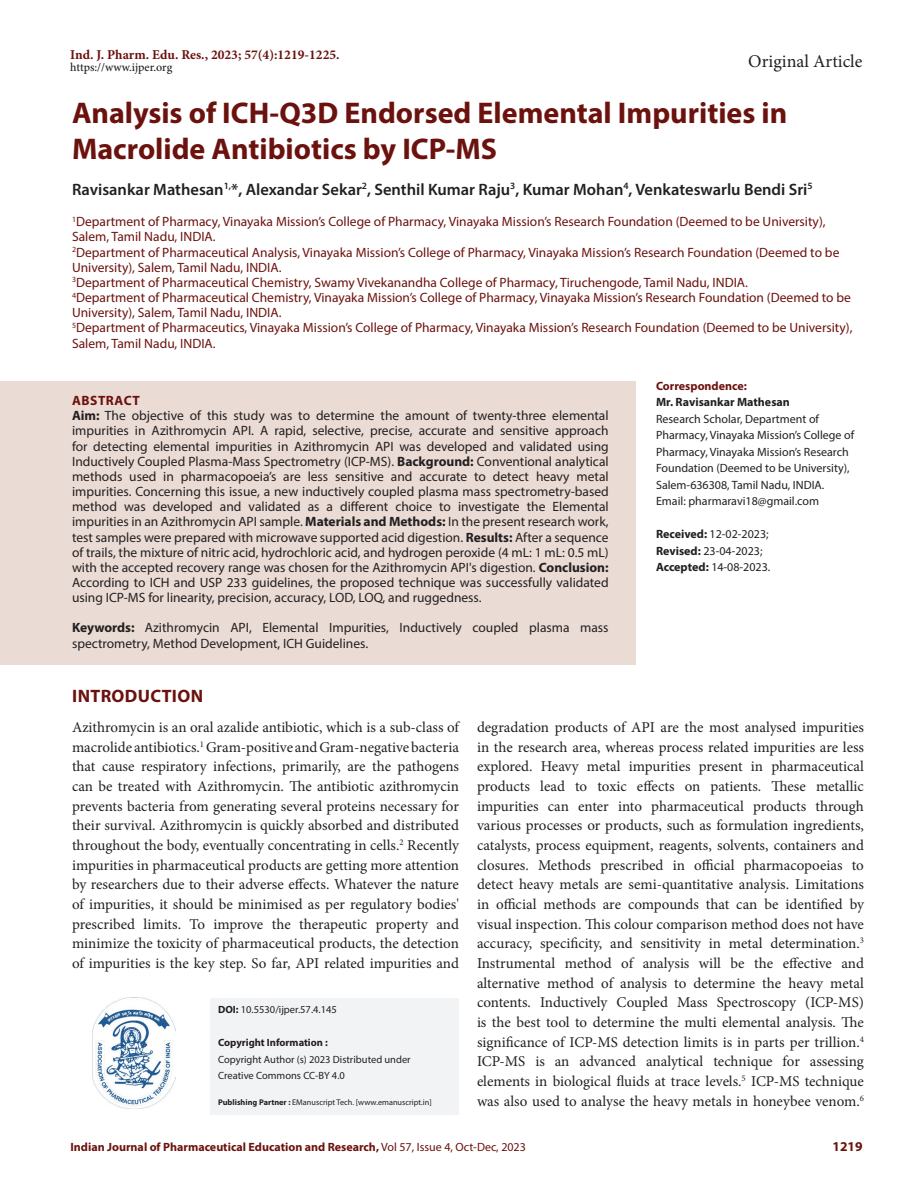
<style>
.page{position:relative;width:918px;height:1188px;background:#fff}
.page>*{position:absolute;margin:0;border:0;box-sizing:border-box;transform-origin:0 0}
.Art_Title{font:700 30px/36.2px "Myriad Pro";color:#6c120e}
.t1{font:18px "Minion Pro";color:#231f20}
.Intro_head{font:700 18px "Myriad Pro";letter-spacing:.02em;color:#6c120e}
.Author_Names{font:600 16.5px "Myriad Pro";color:#231f20}
.Body_text__FO{font:15px/19.6px "Minion Pro";color:#231f20;text-align:justify}
.Abstract_TXT{font:13.5px/15.1px "Myriad Pro";color:#231f20;text-align:justify}
.Author_Affiliations{font:13.5px/15.1px "Myriad Pro";color:#6c120e}
.KY{font:13.5px/15.1px "Myriad Pro";color:#231f20}
.t2{font:700 13.5px "Minion Pro";color:#6c120e}
.ABS_Heading{font:700 13.5px "Myriad Pro";letter-spacing:.04em;color:#6c120e}
.Correspondence_AU_Af{font:12px/16.5px "Myriad Pro";color:#231f20}
.Correspondence_AU_Af-2{font:700 12px "Myriad Pro";color:#6c120e}
.Journal_Dates{font:12px/16.5px "Myriad Pro";color:#231f20}
.t3{font:500 12px "Minion Pro";letter-spacing:-.01em;color:#231f20}
.Correspondence_AU_Af-3{font:700 12px "Myriad Pro";color:#231f20}
.t4{font:10.5px/16.5px "Myriad Pro";color:#231f20}
.t5{font:700 10.5px "Myriad Pro";color:#231f20}
.t6{font:8.25px "Myriad Pro";color:#231f20}
.s1{font-weight:700}
.s2{font-weight:400}
</style>
<div class="page">
<div style="left:211px;top:998px;width:248px;height:36px;background:#f2f3f4"></div>
<div style="left:211px;top:1031px;width:248px;height:26px;background:#f2f3f4"></div>
<div style="left:211px;top:1048px;width:248px;height:25px;background:#f2f3f4"></div>
<div style="left:211px;top:1064px;width:248px;height:26px;background:#f2f3f4"></div>
<div style="left:211px;top:1084px;width:248px;height:30px;background:#f2f3f4"></div>
<img style="left:92px;top:998px;width:83px;height:110px">
<div style="left:0;top:381px;width:636px;height:41px;background:#eadbd4"></div>
<div style="left:0;top:397px;width:636px;height:222px;background:#eadbd4"></div>
<div style="left:0;top:609px;width:636px;height:55px;background:#eadbd4"></div>
<p class="t2" style="left:70px;top:45px;width:271px">Ind. J. Pharm. Edu. Res., 2023; 57(4):1219-1225.</p>
<p class="t3" style="left:70px;top:59px;width:104px">https://www.ijper.org</p>
<p class="t1" style="left:748px;top:49px;width:116px">Original Article</p>
<p class="Art_Title" style="left:72px;top:94px;width:717px">Analysis of ICH-Q3D Endorsed Elemental Impurities in<br>Macrolide Antibiotics by ICP-MS</p>
<p class="Author_Names" style="left:72px;top:179px;width:742px">Ravisankar Mathesan<sup>1,</sup>*, Alexandar Sekar<sup>2</sup>, Senthil Kumar Raju<sup>3</sup>, Kumar Mohan<sup>4</sup>, Venkateswarlu Bendi Sri<sup>5</sup></p>
<p class="Author_Affiliations" style="left:72px;top:214px;width:755px"><sup>1</sup>Department of Pharmacy, Vinayaka Mission’s College of Pharmacy, Vinayaka Mission’s Research Foundation (Deemed to be University),<br>Salem, Tamil Nadu, INDIA.</p>
<p class="Author_Affiliations" style="left:72px;top:244px;width:769px"><sup>2</sup>Department of Pharmaceutical Analysis, Vinayaka Mission’s College of Pharmacy, Vinayaka Mission’s Research Foundation (Deemed to be<br>University), Salem, Tamil Nadu, INDIA.</p>
<p class="Author_Affiliations" style="left:72px;top:275px;width:677px"><sup>3</sup>Department of Pharmaceutical Chemistry, Swamy Vivekanandha College of Pharmacy, Tiruchengode, Tamil Nadu, INDIA.</p>
<p class="Author_Affiliations" style="left:72px;top:290px;width:780px"><sup>4</sup>Department of Pharmaceutical Chemistry, Vinayaka Mission’s College of Pharmacy, Vinayaka Mission’s Research Foundation (Deemed to be<br>University), Salem, Tamil Nadu, INDIA.</p>
<p class="Author_Affiliations" style="left:72px;top:320px;width:782px"><sup>5</sup>Department of Pharmaceutics, Vinayaka Mission’s College of Pharmacy, Vinayaka Mission’s Research Foundation (Deemed to be University),<br>Salem, Tamil Nadu, INDIA.</p>
<p class="Correspondence_AU_Af-2" style="left:656px;top:378px;width:92px">Correspondence:</p>
<p class="Correspondence_AU_Af-3" style="left:656px;top:394px;width:135px">Mr. Ravisankar Mathesan</p>
<p class="Correspondence_AU_Af" style="left:656px;top:410px;width:200px">Research Scholar, Department of Pharmacy, Vinayaka Mission’s College of Pharmacy, Vinayaka Mission’s Research Foundation (Deemed to be University), Salem-636308, Tamil Nadu, INDIA.</p>
<p class="Correspondence_AU_Af" style="left:656px;top:493px;width:165px">Email: pharmaravi18@gmail.com</p>
<p class="ABS_Heading" style="left:72px;top:392px;width:69px">ABSTRACT</p>
<p class="Abstract_TXT" style="left:72px;top:408px;width:538px"><span class="s1">Aim:</span> The objective of this study was to determine the amount of twenty-three elemental impurities in Azithromycin API. A rapid, selective, precise, accurate and sensitive approach for detecting elemental impurities in Azithromycin API was developed and validated using Inductively Coupled Plasma-Mass Spectrometry (ICP-MS). <span class="s1">Background:</span> Conventional analytical methods used in pharmacopoeia’s are less sensitive and accurate to detect heavy metal impurities. Concerning this issue, a new inductively coupled plasma mass spectrometry-based method was developed and validated as a different choice to investigate the Elemental impurities in an Azithromycin API sample. <span class="s1">Materials and Methods:</span> In the present research work, test samples were prepared with microwave supported acid digestion. <span class="s1">Results:</span> After a sequence of trails, the mixture of nitric acid, hydrochloric acid, and hydrogen peroxide (4 mL: 1 mL: 0.5 mL) with the accepted recovery range was chosen for the Azithromycin API's digestion. <span class="s1">Conclusion:<br></span>According to ICH and USP 233 guidelines, the proposed technique was successfully validated using ICP-MS for linearity, precision, accuracy, LOD, LOQ, and ruggedness.</p>
<p class="KY" style="left:72px;top:620px;width:538px"><span class="s1">Keywords:</span> Azithromycin API, Elemental Impurities, Inductively coupled plasma mass spectrometry, Method Development, ICH Guidelines.</p>
<p class="Intro_head" style="left:72px;top:684px;width:132px">INTRODUCTION</p>
<p class="Body_text__FO" style="left:72px;top:717px;width:389px">Azithromycin is an oral azalide antibiotic, which is a sub-class of macrolide antibiotics.<sup>1</sup> Gram-positive and Gram-negative bacteria that cause respiratory infections, primarily, are the pathogens can be treated with Azithromycin. The antibiotic azithromycin prevents bacteria from generating several proteins necessary for their survival. Azithromycin is quickly absorbed and distributed throughout the body, eventually concentrating in cells.<sup>2</sup> Recently impurities in pharmaceutical products are getting more attention by researchers due to their adverse effects. Whatever the nature of impurities, it should be minimised as per regulatory bodies' prescribed limits. To improve the therapeutic property and minimize the toxicity of pharmaceutical products, the detection of impurities is the key step. So far, API related impurities and</p>
<p class="Body_text__FO" style="left:477px;top:717px;width:389px">degradation products of API are the most analysed impurities in the research area, whereas process related impurities are less explored. Heavy metal impurities present in pharmaceutical products lead to toxic effects on patients. These metallic impurities can enter into pharmaceutical products through various processes or products, such as formulation ingredients, catalysts, process equipment, reagents, solvents, containers and closures. Methods prescribed in official pharmacopoeias to detect heavy metals are semi-quantitative analysis. Limitations in official methods are compounds that can be identified by visual inspection. This colour comparison method does not have accuracy, specificity, and sensitivity in metal determination.<sup>3<br></sup>Instrumental method of analysis will be the effective and alternative method of analysis to determine the heavy metal contents. Inductively Coupled Mass Spectroscopy (ICP-MS) is the best tool to determine the multi elemental analysis. The significance of ICP-MS detection limits is in parts per trillion.<sup>4<br></sup>ICP-MS is an advanced analytical technique for assessing elements in biological fluids at trace levels.<sup>5</sup> ICP-MS technique was also used to analyse the heavy metals in honeybee venom.<sup>6</sup></p>
<p class="Journal_Dates" style="left:656px;top:526px;width:116px"><span class="s1">Received:</span> 12-02-2023;<br><span class="s1">Revised:</span> 23-04-2023;<br><span class="s1">Accepted:</span> 14-08-2023.</p>
<p class="t4" style="left:218px;top:1001px;width:120px"><span class="s1">DOI:</span> 10.5530/ijper.57.4.145</p>
<p class="t5" style="left:218px;top:1036px;width:111px">Copyright Information :</p>
<p class="t4" style="left:218px;top:1051px;width:194px">Copyright Author (s) 2023 Distributed under<br>Creative Commons CC-BY 4.0</p>
<p class="t6" style="left:218px;top:1097px;width:215px"><span class="s1">Publishing Partner :</span> EManuscript Tech. [www.emanuscript.in]</p>
<p class="Correspondence_AU_Af-2" style="left:70px;top:1139px;width:457px">Indian Journal of Pharmaceutical Education and Research, <span class="s2">Vol 57, Issue 4, Oct-Dec, 2023</span></p>
<p class="ABS_Heading" style="left:833px;top:1137px;width:31px">1219</p>
</div>
